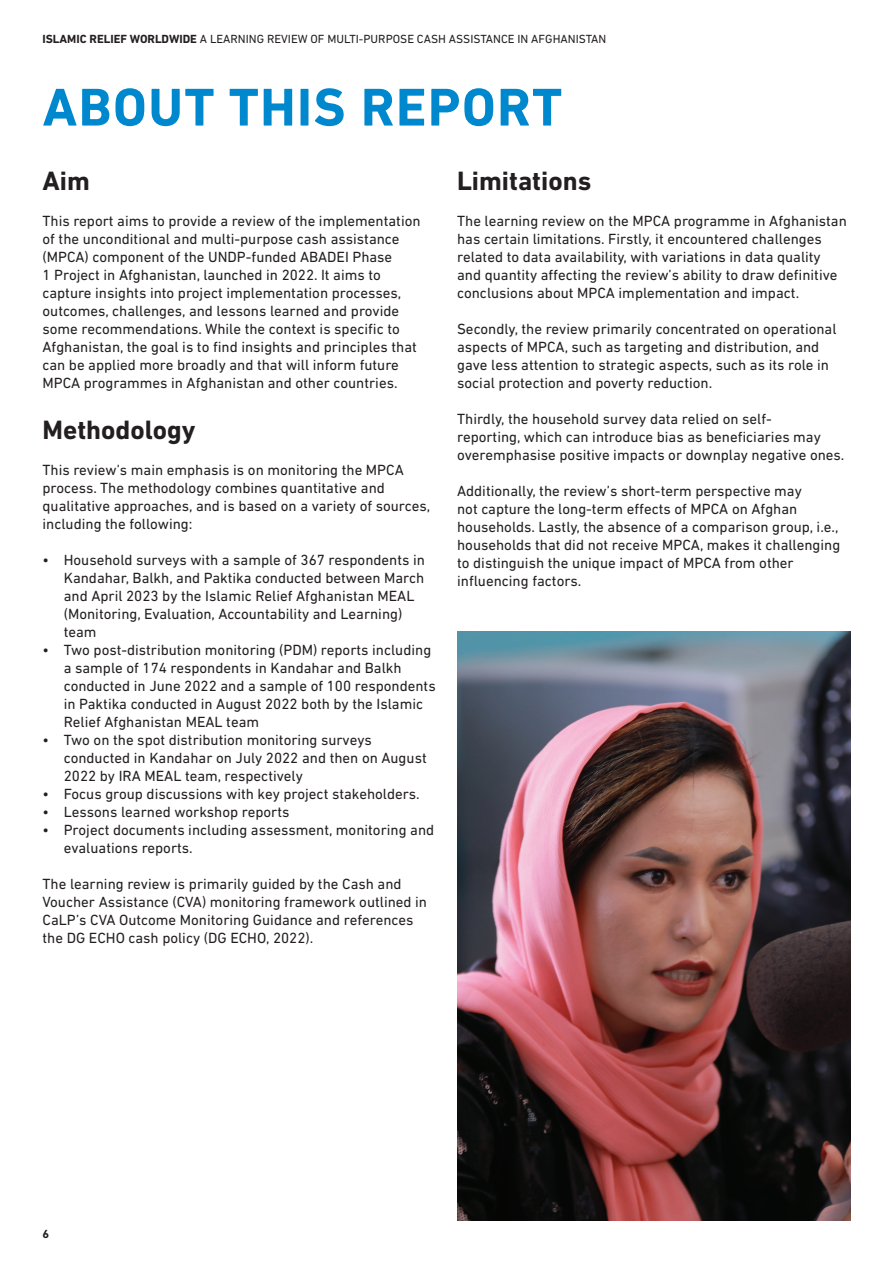
<style>
.page{position:relative;width:893px;height:1263px;background:#fff}
.page>*{position:absolute;margin:0;border:0;box-sizing:border-box;transform-origin:0 0}
.t1{font:700 54px "DIN Next LT Pro";letter-spacing:.025em;color:#0088ce}
.t2{font:700 27px "DIN Next LT Pro";color:#231f20}
.t3{font:15px/18px "DIN Next LT Pro";color:#231f20}
.t4{font:12px "DIN Next LT Pro";color:#231f20}
.t5{font:700 12px "DIN Next LT Pro";color:#231f20}
.s1{font-weight:700}
</style>
<div class="page">
<img style="left:457px;top:631px;width:393px;height:589px">
<p class="t4" style="left:43px;top:32px;width:565px"><span class="s1">ISLAMIC RELIEF WORLDWIDE</span> A LEARNING REVIEW OF MULTI-PURPOSE CASH ASSISTANCE IN AFGHANISTAN</p>
<h1 class="t1" style="left:43px;top:76px;width:521px">ABOUT THIS REPORT</h1>
<h2 class="t2" style="left:43px;top:165px;width:49px">Aim</h2>
<p class="t3" style="left:43px;top:212px;width:380px">This report aims to provide a review of the implementation of the unconditional and multi-purpose cash assistance (MPCA) component of the UNDP-funded ABADEI Phase<br>1 Project in Afghanistan, launched in 2022. It aims to capture insights into project implementation processes, outcomes, challenges, and lessons learned and provide some recommendations. While the context is specific to Afghanistan, the goal is to find insights and principles that can be applied more broadly and that will inform future MPCA programmes in Afghanistan and other countries.</p>
<h2 class="t2" style="left:43px;top:414px;width:155px">Methodology</h2>
<p class="t3" style="left:43px;top:460px;width:389px">This review’s main emphasis is on monitoring the MPCA process. The methodology combines quantitative and qualitative approaches, and is based on a variety of sources, including the following:</p>
<p class="t3" style="left:64px;top:550px;width:363px;text-indent:-21px">• Household surveys with a sample of 367 respondents in Kandahar, Balkh, and Paktika conducted between March and April 2023 by the Islamic Relief Afghanistan MEAL (Monitoring, Evaluation, Accountability and Learning) team</p>
<p class="t3" style="left:64px;top:640px;width:373px;text-indent:-21px">• Two post-distribution monitoring (PDM) reports including a sample of 174 respondents in Kandahar and Balkh conducted in June 2022 and a sample of 100 respondents in Paktika conducted in August 2022 both by the Islamic Relief Afghanistan MEAL team</p>
<p class="t3" style="left:64px;top:730px;width:364px;text-indent:-21px">• Two on the spot distribution monitoring surveys conducted in Kandahar on July 2022 and then on August<br>2022 by IRA MEAL team, respectively</p>
<p class="t3" style="left:43px;top:784px;width:379px">• Focus group discussions with key project stakeholders.</p>
<p class="t3" style="left:43px;top:802px;width:248px">• Lessons learned workshop reports</p>
<p class="t3" style="left:64px;top:820px;width:372px;text-indent:-21px">• Project documents including assessment, monitoring and evaluations reports.</p>
<p class="t3" style="left:43px;top:874px;width:386px">The learning review is primarily guided by the Cash and Voucher Assistance (CVA) monitoring framework outlined in CaLP’s CVA Outcome Monitoring Guidance and references the DG ECHO cash policy (DG ECHO, 2022).</p>
<h2 class="t2" style="left:457px;top:165px;width:136px">Limitations</h2>
<p class="t3" style="left:457px;top:212px;width:391px">The learning review on the MPCA programme in Afghanistan has certain limitations. Firstly, it encountered challenges related to data availability, with variations in data quality and quantity affecting the review’s ability to draw definitive conclusions about MPCA implementation and impact.</p>
<p class="t3" style="left:457px;top:320px;width:381px">Secondly, the review primarily concentrated on operational aspects of MPCA, such as targeting and distribution, and gave less attention to strategic aspects, such as its role in social protection and poverty reduction.</p>
<p class="t3" style="left:457px;top:410px;width:389px">Thirdly, the household survey data relied on self-<br>reporting, which can introduce bias as beneficiaries may overemphasise positive impacts or downplay negative ones.</p>
<p class="t3" style="left:457px;top:482px;width:385px">Additionally, the review’s short-term perspective may<br>not capture the long-term effects of MPCA on Afghan households. Lastly, the absence of a comparison group, i.e., households that did not receive MPCA, makes it challenging to distinguish the unique impact of MPCA from other influencing factors.</p>
<p class="t5" style="left:43px;top:1227px;width:8px">6</p>
</div>
